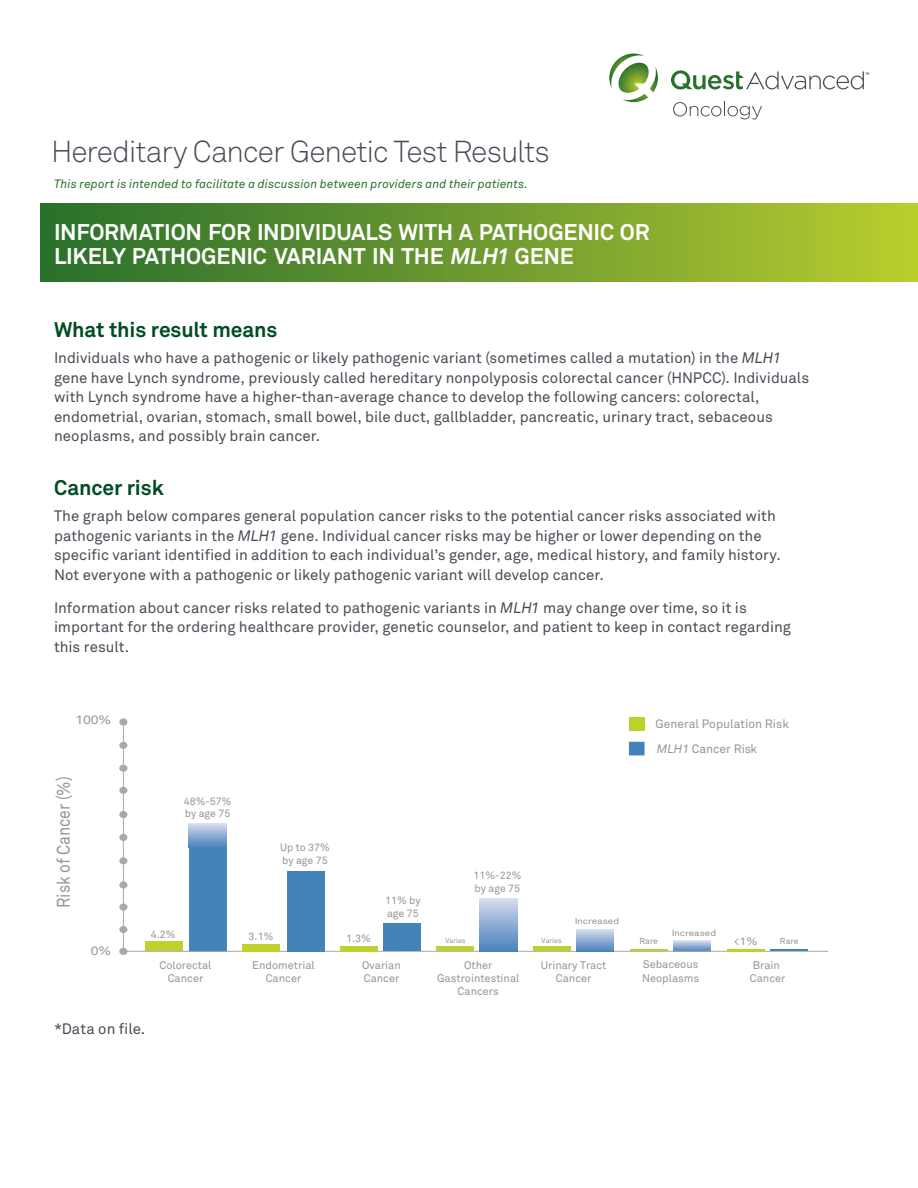
<style>
.page{position:relative;width:918px;height:1188px;background:#fff}
.page>*{position:absolute;margin:0;border:0;box-sizing:border-box;transform-origin:0 0}
.t1{font:300 30px "Akkurat Pro";letter-spacing:-.03em;color:#474c55}
.t2{font:700 22.5px/24px "Akkurat Pro";letter-spacing:-.01em;color:#fff}
.t3{font:700 21px "Akkurat Pro";letter-spacing:-.005em;color:#004c23}
.t4{font:18px "Akkurat Pro";color:#939598;scale:.87 1}
.t5{font:15px/19.5px "Akkurat Pro";color:#474c55}
.t6{font:italic 12px "Akkurat Pro";letter-spacing:.01em;color:#29712a}
.t7{font:12px/25.7px "Akkurat Pro";color:#939598}
.t8{font:12px "Akkurat Pro";color:#939598;scale:1.15 1}
.t9{font:10.95px/13.2px "Akkurat Pro";color:#939598;text-align:center}
.t10{font:10.5px/12.6px "Akkurat Pro";color:#939598}
.t11{font:10.5px "Akkurat Pro";color:#939598;scale:1.15 1}
.t12{font:8.55px "Akkurat Pro";color:#939598;scale:1.15 1}
.t13{font:8.55px "Akkurat Pro";color:#939598}
.t14{font:7.05px "Akkurat Pro";color:#939598}
.s1{font-style:italic}
</style>
<div class="page">
<div style="left:40px;top:204px;width:878px;height:78px;background:linear-gradient(to right,#276c2d,#b7cb30)"></div>
<svg style="left:609px;top:53px;width:49px;height:49px"></svg>
<svg style="left:671px;top:70px;width:198px;height:19px"></svg>
<svg style="left:673px;top:102px;width:89px;height:17px"></svg>
<svg style="left:122px;top:719px;width:707px;height:233px"></svg>
<div style="left:629px;top:742px;width:16px;height:13px;background:#4483ba"></div>
<div style="left:629px;top:717px;width:16px;height:14px;background:#bfd22b"></div>
<div style="left:119px;top:948px;width:8px;height:7px;background:#a7a9ac;border-radius:50%"></div>
<div style="left:119px;top:904px;width:8px;height:7px;background:#a7a9ac;border-radius:50%"></div>
<div style="left:119px;top:857px;width:8px;height:7px;background:#a7a9ac;border-radius:50%"></div>
<div style="left:119px;top:811px;width:8px;height:7px;background:#a7a9ac;border-radius:50%"></div>
<div style="left:119px;top:765px;width:8px;height:7px;background:#a7a9ac;border-radius:50%"></div>
<div style="left:119px;top:718px;width:8px;height:8px;background:#a7a9ac;border-radius:50%"></div>
<div style="left:119px;top:926px;width:8px;height:7px;background:#a7a9ac;border-radius:50%"></div>
<div style="left:119px;top:881px;width:8px;height:8px;background:#a7a9ac;border-radius:50%"></div>
<div style="left:119px;top:834px;width:8px;height:7px;background:#a7a9ac;border-radius:50%"></div>
<div style="left:119px;top:787px;width:8px;height:7px;background:#a7a9ac;border-radius:50%"></div>
<div style="left:119px;top:742px;width:8px;height:7px;background:#a7a9ac;border-radius:50%"></div>
<div style="left:287px;top:871px;width:37px;height:80px;background:#4483ba"></div>
<div style="left:242px;top:944px;width:38px;height:7px;background:#bfd22b"></div>
<div style="left:384px;top:924px;width:37px;height:27px;background:#4483ba"></div>
<div style="left:340px;top:946px;width:37px;height:5px;background:#bfd22b"></div>
<div style="left:576px;top:929px;width:38px;height:22px;background:linear-gradient(to bottom,#d5dbee,#5588bf)"></div>
<hr style="left:533px;top:947px;width:37px;height:4px;background:#bfd22b">
<div style="left:437px;top:946px;width:37px;height:5px;background:#bfd22b"></div>
<div style="left:480px;top:899px;width:37px;height:53px;background:linear-gradient(to bottom,#d3daed,#4780bb)"></div>
<hr style="left:727px;top:949px;width:37px;height:2px;background:#bfd22b">
<hr style="left:771px;top:950px;width:37px;height:1px;background:#4483ba">
<hr style="left:630px;top:950px;width:37px;height:1px;background:#bfd22b">
<h1 class="t1" style="left:51px;top:133px;width:500px">Hereditary Cancer Genetic Test Results</h1>
<p class="t6" style="left:54px;top:176px;width:476px">This report is intended to facilitate a discussion between providers and their patients.</p>
<h2 class="t2" style="left:54px;top:219px;width:597px">INFORMATION FOR INDIVIDUALS WITH A PATHOGENIC OR<br>LIKELY PATHOGENIC VARIANT IN THE <span class="s1">MLH1</span> GENE</h2>
<h3 class="t3" style="left:54px;top:316px;width:225px">What this result means</h3>
<p class="t5" style="left:54px;top:348px;width:757px">Individuals who have a pathogenic or likely pathogenic variant (sometimes called a mutation) in the <span class="s1">MLH1 </span>gene have Lynch syndrome, previously called hereditary nonpolyposis colorectal cancer (HNPCC). Individuals with Lynch syndrome have a higher-than-average chance to develop the following cancers: colorectal, endometrial, ovarian, stomach, small bowel, bile duct, gallbladder, pancreatic, urinary tract, sebaceous neoplasms, and possibly brain cancer.</p>
<h3 class="t3" style="left:54px;top:475px;width:111px">Cancer risk</h3>
<p class="t5" style="left:54px;top:506px;width:728px">The graph below compares general population cancer risks to the potential cancer risks associated with pathogenic variants in the <span class="s1">MLH1</span> gene. Individual cancer risks may be higher or lower depending on the specific variant identified in addition to each individual’s gender, age, medical history, and family history.<br>Not everyone with a pathogenic or likely pathogenic variant will develop cancer.</p>
<p class="t5" style="left:54px;top:598px;width:738px">Information about cancer risks related to pathogenic variants in <span class="s1">MLH1</span> may change over time, so it is important for the ordering healthcare provider, genetic counselor, and patient to keep in contact regarding this result.</p>
<p class="t8" style="left:75px;top:713px;width:33px">100%</p>
<p class="t7" style="left:656px;top:711px;width:135px">General Population Risk<br><span class="s1">MLH1</span> Cancer Risk</p>
<p class="t4" style="left:53px;top:908px;width:153px;rotate:-90deg">Risk of Cancer (%)</p>
<p class="t8" style="left:91px;top:944px;width:19px">0%</p>
<p class="t10" style="left:184px;top:795px;width:49px">48%-57% by age 75</p>
<p class="t10" style="left:151px;top:928px;width:26px">4.2%</p>
<p class="t9" style="left:159px;top:958px;width:54px">Colorectal<br>Cancer</p>
<p class="t5" style="left:54px;top:1019px;width:93px">*Data on file.</p>
<p class="t10" style="left:280px;top:841px;width:51px">Up to 37% by age 75</p>
<p class="t10" style="left:385px;top:894px;width:37px">11% by age 75</p>
<p class="t10" style="left:249px;top:930px;width:26px">3.1%</p>
<p class="t10" style="left:346px;top:932px;width:26px">1.3%</p>
<p class="t9" style="left:362px;top:958px;width:40px;text-align:left">Ovarian<br>Cancer</p>
<p class="t9" style="left:252px;top:958px;width:64px">Endometrial<br>Cancer</p>
<p class="t10" style="left:474px;top:869px;width:49px">11%-22% by age 75</p>
<p class="t14" style="left:445px;top:936px;width:22px">Varies</p>
<p class="t9" style="left:437px;top:958px;width:84px">Other<br>Gastrointestinal<br>Cancers</p>
<p class="t12" style="left:575px;top:916px;width:40px">Increased</p>
<p class="t14" style="left:542px;top:936px;width:22px">Varies</p>
<p class="t9" style="left:541px;top:958px;width:67px">Urinary Tract<br>Cancer</p>
<p class="t13" style="left:640px;top:936px;width:20px">Rare</p>
<p class="t12" style="left:672px;top:928px;width:40px">Increased</p>
<p class="t9" style="left:642px;top:958px;width:59px;text-align:left">Sebaceous<br>Neoplasms</p>
<p class="t11" style="left:734px;top:935px;width:22px">&lt;1%</p>
<p class="t9" style="left:750px;top:958px;width:37px;text-align:left">Brain<br>Cancer</p>
<p class="t13" style="left:780px;top:936px;width:20px">Rare</p>
</div>
